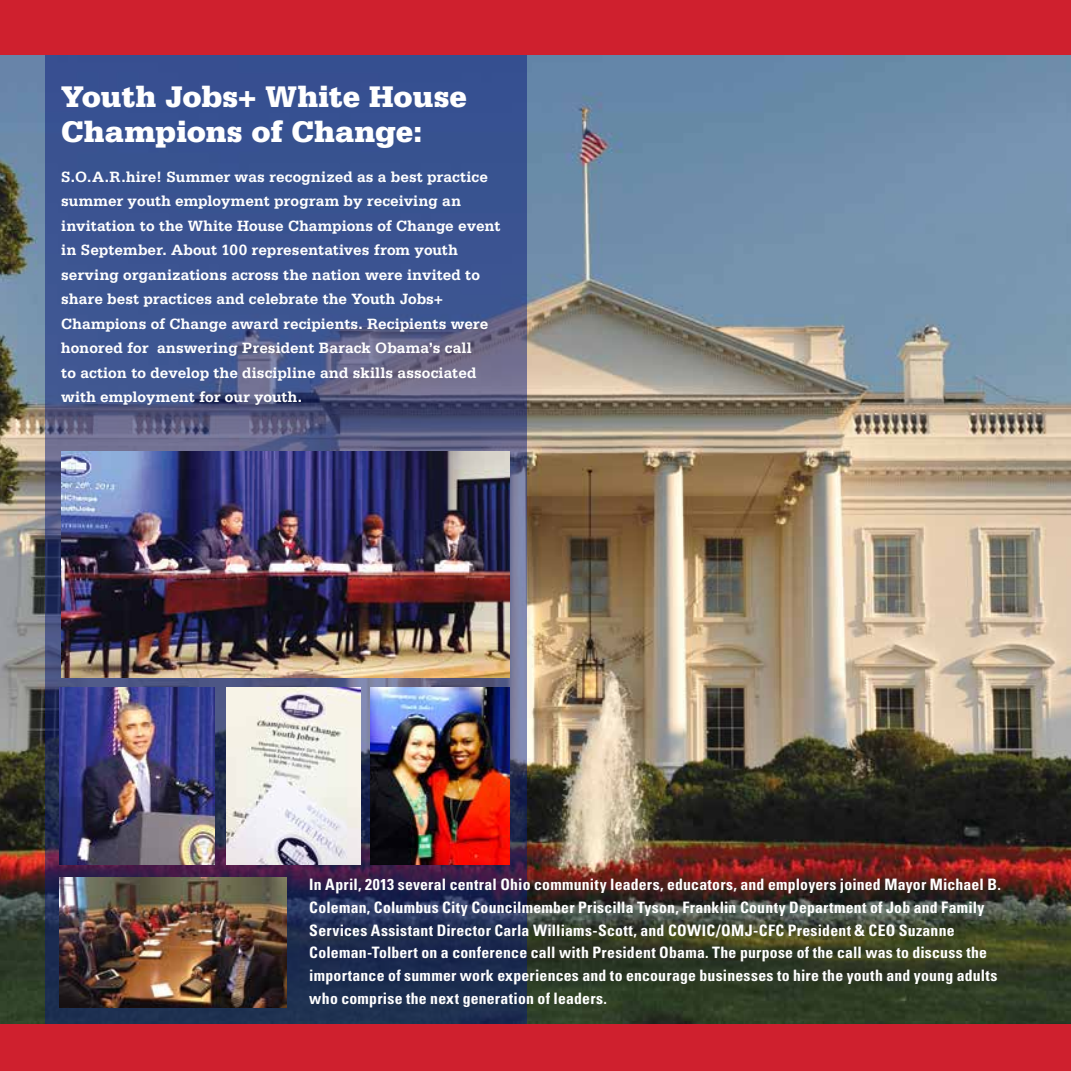
<style>
.page{position:relative;width:1071px;height:1071px;background:#cf202e}
.page>*{position:absolute;margin:0;border:0;box-sizing:border-box;transform-origin:0 0}
.t1{font:900 31.5px/35px "Serifa";letter-spacing:-.005em;color:#fff}
.t2{font:700 condensed 15.75px/22.8px "Univers";letter-spacing:.015em;color:#fff}
.t3{font:700 15.75px/24.5px "Serifa";color:#fff}
</style>
<div class="page">
<img style="left:0;top:55px;width:1071px;height:969px">
<svg style="left:45px;top:55px;width:482px;height:969px;fill:#3b5390"></svg>
<img style="left:60px;top:878px;width:226px;height:130px">
<img style="left:61px;top:451px;width:448px;height:226px">
<img style="left:371px;top:688px;width:138px;height:176px">
<img style="left:59px;top:688px;width:155px;height:176px">
<img style="left:227px;top:688px;width:133px;height:176px">
<h1 class="t1" style="left:61px;top:78px;width:407px">Youth Jobs+ White House<br>Champions of Change:</h1>
<p class="t3" style="left:61px;top:164px;width:441px">S.O.A.R.hire! Summer was recognized as a best practice summer youth employment program by receiving an invitation to the White House Champions of Change event in September. About 100 representatives from youth serving organizations across the nation were invited to share best practices and celebrate the Youth Jobs+ Champions of Change award recipients. Recipients were honored for answering President Barack Obama’s call<br>to action to develop the discipline and skills associated with employment for our youth.</p>
<p class="t2" style="left:309px;top:873px;width:693px">In April, 2013 several central Ohio community leaders, educators, and employers joined Mayor Michael B.<br>Coleman, Columbus City Councilmember Priscilla Tyson, Franklin County Department of Job and Family Services Assistant Director Carla Williams-Scott, and COWIC/OMJ-CFC President &amp; CEO Suzanne Coleman-Tolbert on a conference call with President Obama. The purpose of the call was to discuss the importance of summer work experiences and to encourage businesses to hire the youth and young adults who comprise the next generation of leaders.</p>
</div>
